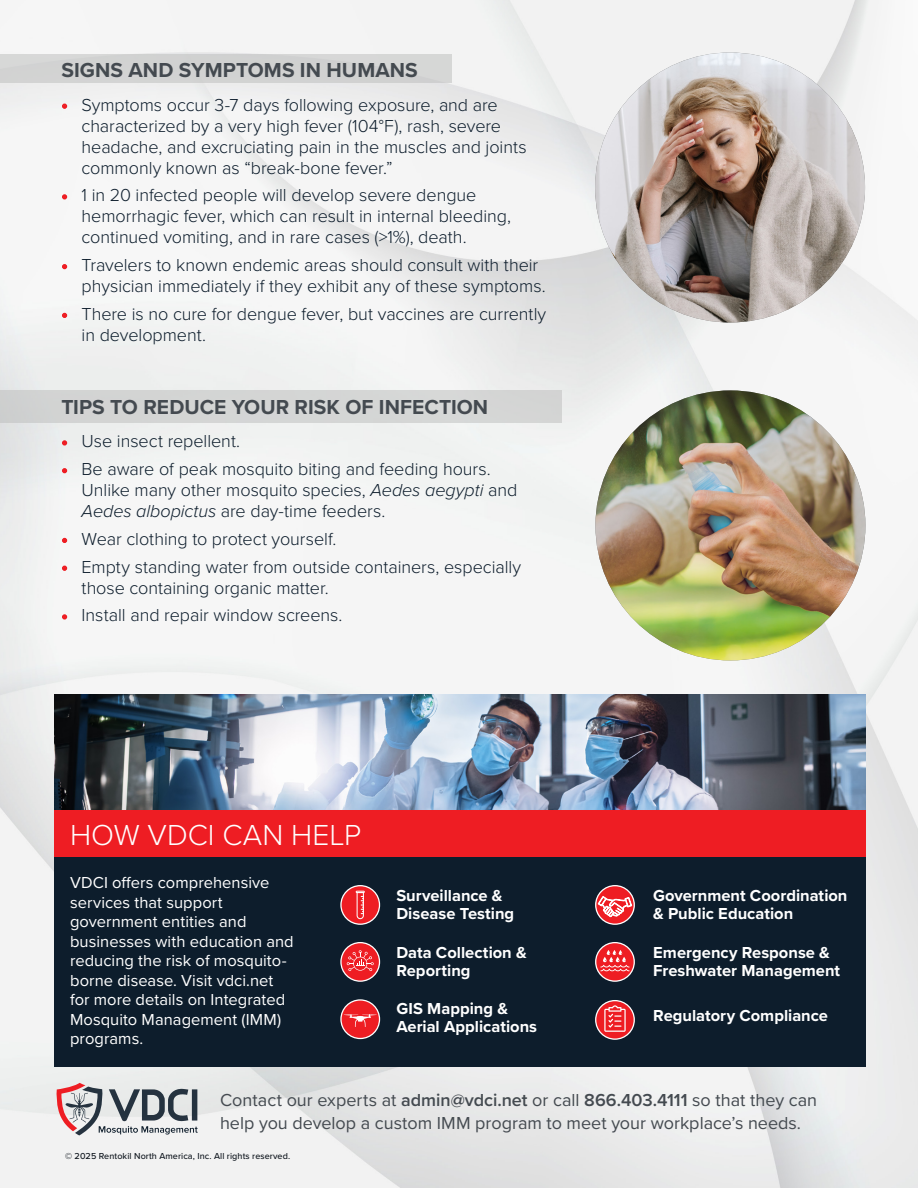
<style>
.page{position:relative;width:918px;height:1188px;background:#fff}
.page>*{position:absolute;margin:0;border:0;box-sizing:border-box;transform-origin:0 0}
.Sections{font:300 30px "Proxima Nova";color:#fff}
.Sub_Section{font:700 21px "Proxima Nova";letter-spacing:.005em;color:#444a50}
.t1{font:300 18px/21px "Proxima Nova";letter-spacing:-.005em;color:#0d1d2c}
.Body{font:18px/22.5px "Proxima Nova";color:#444a50}
.Body-2{font:16.5px/19.5px "Proxima Nova";letter-spacing:.005em;color:#fff}
.Body-3{font:700 16.5px/18px "Proxima Nova";color:#fff}
.t2{font:500 9px "Proxima Nova";letter-spacing:.01em;color:#0f161e}
.s1{color:#ee1d23}
.s2{font-style:italic}
.s3{font-weight:600}
</style>
<div class="page">
<img style="left:0;top:0;width:918px;height:1188px">
<img style="left:54px;top:695px;width:811px;height:115px">
<div style="left:54px;top:840px;width:811px;height:226px;background:#0d1d2c"></div>
<div style="left:0;top:390px;width:562px;height:33px;background:#d4d5d4"></div>
<div style="left:0;top:54px;width:452px;height:29px;background:#d2d2d2"></div>
<div style="left:54px;top:810px;width:811px;height:46px;background:#ee1d23"></div>
<svg style="left:56px;top:1083px;width:142px;height:52px"></svg>
<svg style="left:595px;top:885px;width:40px;height:40px"></svg>
<svg style="left:598px;top:896px;width:34px;height:21px"></svg>
<svg style="left:340px;top:942px;width:40px;height:40px"></svg>
<svg style="left:347px;top:950px;width:27px;height:21px"></svg>
<svg style="left:340px;top:999px;width:40px;height:40px"></svg>
<svg style="left:344px;top:1014px;width:33px;height:13px"></svg>
<svg style="left:595px;top:942px;width:40px;height:40px"></svg>
<svg style="left:600px;top:950px;width:30px;height:21px"></svg>
<svg style="left:595px;top:1000px;width:40px;height:40px"></svg>
<svg style="left:604px;top:1005px;width:22px;height:27px"></svg>
<svg style="left:340px;top:885px;width:40px;height:40px"></svg>
<svg style="left:356px;top:891px;width:9px;height:28px"></svg>
<img style="left:595px;top:52px;width:270px;height:270px;border-radius:135px">
<img style="left:595px;top:390px;width:270px;height:270px;border-radius:135px">
<p class="Sub_Section" style="left:61px;top:54px;width:358px">SIGNS AND SYMPTOMS IN HUMANS</p>
<p class="t1" style="left:82px;top:93px;width:447px;text-indent:-20px"><span class="s1">•</span> Symptoms occur 3-7 days following exposure, and are characterized by a very high fever (104°F), rash, severe headache, and excruciating pain in the muscles and joints commonly known as “break-bone fever.”</p>
<p class="t1" style="left:82px;top:184px;width:431px;text-indent:-20px"><span class="s1">•</span> 1 in 20 infected people will develop severe dengue hemorrhagic fever, which can result in internal bleeding, continued vomiting, and in rare cases (&gt;1%), death.</p>
<p class="t1" style="left:82px;top:254px;width:466px;text-indent:-20px"><span class="s1">•</span> Travelers to known endemic areas should consult with their physician immediately if they exhibit any of these symptoms.</p>
<p class="t1" style="left:82px;top:302px;width:466px;text-indent:-20px"><span class="s1">•</span> There is no cure for dengue fever, but vaccines are currently in development.</p>
<p class="Sub_Section" style="left:61px;top:391px;width:428px">TIPS TO REDUCE YOUR RISK OF INFECTION</p>
<p class="t1" style="left:61px;top:430px;width:180px"><span class="s1">•</span> Use insect repellent.</p>
<p class="t1" style="left:82px;top:458px;width:437px;text-indent:-20px"><span class="s1">•</span> Be aware of peak mosquito biting and feeding hours.<br>Unlike many other mosquito species, <span class="s2">Aedes aegypti</span> and<br><span class="s2">Aedes albopictus</span> are day-time feeders.</p>
<p class="t1" style="left:61px;top:527px;width:277px"><span class="s1">•</span> Wear clothing to protect yourself.</p>
<p class="t1" style="left:82px;top:555px;width:441px;text-indent:-20px"><span class="s1">•</span> Empty standing water from outside containers, especially those containing organic matter.</p>
<p class="t1" style="left:61px;top:604px;width:283px"><span class="s1">•</span> Install and repair window screens.</p>
<p class="Sections" style="left:70px;top:813px;width:293px">HOW VDCI CAN HELP</p>
<p class="Body-2" style="left:70px;top:872px;width:225px">VDCI offers comprehensive services that support government entities and businesses with education and reducing the risk of mosquito&shy;borne disease. Visit vdci.net for more details on Integrated<br>Mosquito Management (IMM) programs.</p>
<p class="Body-3" style="left:396px;top:887px;width:119px">Surveillance &amp;<br>Disease Testing</p>
<p class="Body-3" style="left:396px;top:943px;width:132px">Data Collection &amp;<br>Reporting</p>
<p class="Body-3" style="left:396px;top:999px;width:142px">GIS Mapping &amp;<br>Aerial Applications</p>
<p class="Body-3" style="left:653px;top:887px;width:196px">Government Coordination &amp; Public Education</p>
<p class="Body-3" style="left:653px;top:943px;width:188px">Emergency Response &amp;<br>Freshwater Management</p>
<p class="Body-3" style="left:653px;top:1006px;width:176px">Regulatory Compliance</p>
<p class="Body" style="left:220px;top:1088px;width:599px">Contact our experts at <span class="s3">admin@vdci.net</span> or call <span class="s3">866.403.4111</span> so that they can help you develop a custom IMM program to meet your workplace’s needs.</p>
<p class="t2" style="left:65px;top:1149px;width:227px">© 2025 Rentokil North America, Inc. All rights reserved.</p>
</div>
